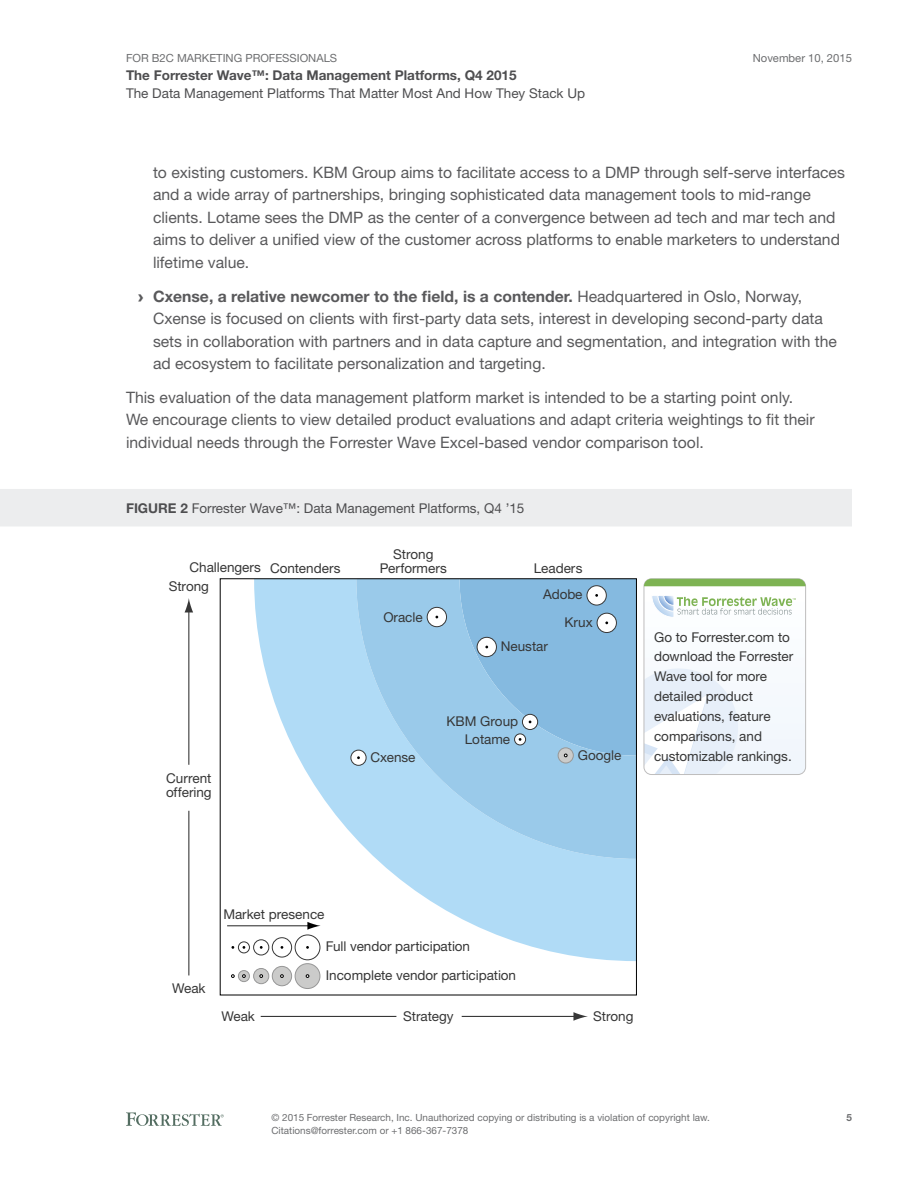
<style>
.page{position:relative;width:918px;height:1188px;background:#fff}
.page>*{position:absolute;margin:0;border:0;box-sizing:border-box;transform-origin:0 0}
.t1{font:15.75px/22.5px "Helvetica Neue LT Std";color:#59595b}
.t2{font:13.5px/19.8px "Helvetica Neue LT Std";color:#363636}
.t3{font:13.5px "Helvetica Neue LT Std";color:#4e4e50}
.t4{font:700 13.5px "Helvetica Neue LT Std";color:#4e4e50}
.t5{font:11.25px "Helvetica Neue LT Std";color:#6d6e70}
.t6{font:9.9px/12.8px "Helvetica Neue LT Std";color:#6d6e70}
.t7{font:700 9.9px "Helvetica Neue LT Std";color:#6d6e70}
.s1{font-family:"Arial";font-weight:900}
.s2{font-weight:700}
</style>
<div class="page">
<svg style="left:126px;top:1112px;width:98px;height:14px"></svg>
<div style="left:0;top:489px;width:852px;height:37px;background:#ecedee"></div>
<svg style="left:254px;top:580px;width:381px;height:381px;fill:#b0dbf6"></svg>
<svg style="left:356px;top:580px;width:279px;height:279px;background:#a2d0ee"></svg>
<hr style="left:261px;top:1016px;width:135px;height:1px;background:#373737">
<hr style="left:462px;top:1016px;width:114px;height:1px;background:#373737">
<svg style="left:573px;top:1012px;width:15px;height:9px"></svg>
<hr style="left:188px;top:811px;width:1px;height:164px;background:#373737">
<hr style="left:188px;top:610px;width:1px;height:155px;background:#373737">
<svg style="left:185px;top:598px;width:8px;height:14px"></svg>
<svg style="left:644px;top:579px;width:162px;height:196px"></svg>
<div style="left:351px;top:750px;width:15px;height:15px;background:#fff;border-radius:50%"></div>
<div style="left:351px;top:750px;width:15px;height:16px;border:1px solid #373737;border-radius:50%"></div>
<svg style="left:427px;top:607px;width:20px;height:20px"></svg>
<div style="left:427px;top:607px;width:20px;height:20px;border:1px solid #373737;border-radius:50%"></div>
<div style="left:558px;top:748px;width:15px;height:15px;background:#cbcbca;border-radius:50%"></div>
<div style="left:558px;top:748px;width:16px;height:15px;border:1px solid #979797;border-radius:50%"></div>
<svg style="left:460px;top:579px;width:176px;height:178px;background:#8cbee1"></svg>
<hr style="left:227px;top:925px;width:83px;height:1px;background:#373737">
<svg style="left:307px;top:922px;width:14px;height:8px"></svg>
<div style="left:238px;top:942px;width:12px;height:11px;border:1px solid #373737;border-radius:50%"></div>
<div style="left:254px;top:940px;width:15px;height:15px;background:#fff;border-radius:50%"></div>
<div style="left:253px;top:940px;width:16px;height:15px;border:1px solid #373737;border-radius:50%"></div>
<div style="left:272px;top:938px;width:20px;height:19px;background:#fff;border-radius:50%"></div>
<div style="left:272px;top:937px;width:20px;height:20px;border:1px solid #373737;border-radius:50%"></div>
<div style="left:295px;top:935px;width:25px;height:25px;background:#fff;border-radius:50%"></div>
<div style="left:295px;top:935px;width:25px;height:25px;border:1px solid #373737;border-radius:50%"></div>
<svg style="left:231px;top:974px;width:4px;height:4px"></svg>
<div style="left:238px;top:971px;width:11px;height:11px;background:#cbcbca;border-radius:50%"></div>
<div style="left:238px;top:970px;width:12px;height:12px;border:1px solid #979797;border-radius:50%"></div>
<svg style="left:242px;top:974px;width:4px;height:4px"></svg>
<svg style="left:254px;top:968px;width:15px;height:16px"></svg>
<div style="left:253px;top:968px;width:16px;height:16px;border:1px solid #979797;border-radius:50%"></div>
<div style="left:272px;top:966px;width:20px;height:20px;background:#cbcbca;border-radius:50%"></div>
<div style="left:272px;top:966px;width:20px;height:20px;border:1px solid #979797;border-radius:50%"></div>
<svg style="left:280px;top:974px;width:4px;height:4px"></svg>
<div style="left:295px;top:964px;width:25px;height:25px;background:#cbcbca;border-radius:50%"></div>
<div style="left:295px;top:963px;width:25px;height:26px;border:1px solid #979797;border-radius:50%"></div>
<svg style="left:306px;top:974px;width:3px;height:4px"></svg>
<p class="t5" style="left:126px;top:51px;width:213px">FOR B2C MARKETING PROFESSIONALS</p>
<p class="t4" style="left:126px;top:67px;width:392px">The Forrester Wave™: Data Management Platforms, Q4 2015</p>
<p class="t3" style="left:126px;top:85px;width:461px">The Data Management Platforms That Matter Most And How They Stack Up</p>
<p class="t5" style="left:753px;top:51px;width:101px">November 10, 2015</p>
<p class="t1" style="left:153px;top:161px;width:693px">to existing customers. KBM Group aims to facilitate access to a DMP through self-serve interfaces and a wide array of partnerships, bringing sophisticated data management tools to mid-range clients. Lotame sees the DMP as the center of a convergence between ad tech and mar tech and aims to deliver a unified view of the customer across platforms to enable marketers to understand lifetime value.</p>
<p class="t1" style="left:153px;top:284px;width:686px;text-indent:-15px"><span class="s1">›</span> <span class="s2">Cxense, a relative newcomer to the field, is a contender.</span> Headquartered in Oslo, Norway, Cxense is focused on clients with first-party data sets, interest in developing second-party data sets in collaboration with partners and in data capture and segmentation, and integration with the ad ecosystem to facilitate personalization and targeting.</p>
<p class="t1" style="left:126px;top:386px;width:690px">This evaluation of the data management platform market is intended to be a starting point only.<br>We encourage clients to view detailed product evaluations and adapt criteria weightings to fit their individual needs through the Forrester Wave Excel-based vendor comparison tool.</p>
<p class="t3" style="left:126px;top:500px;width:400px"><span class="s2">FIGURE 2</span> Forrester Wave™: Data Management Platforms, Q4 ’15</p>
<p class="t2" style="left:380px;top:547px;width:68px;line-height:13.8px;text-align:center">Strong<br>Performers</p>
<p class="t2" style="left:189px;top:557px;width:152px">Challengers Contenders</p>
<p class="t2" style="left:534px;top:558px;width:50px">Leaders</p>
<p class="t2" style="left:169px;top:576px;width:42px">Strong</p>
<p class="t2" style="left:166px;top:771px;width:47px;line-height:13.8px">Current offering</p>
<p class="t2" style="left:383px;top:607px;width:41px">Oracle</p>
<p class="t2" style="left:543px;top:584px;width:41px">Adobe</p>
<p class="t2" style="left:501px;top:637px;width:49px">Neustar</p>
<p class="t2" style="left:565px;top:612px;width:30px">Krux</p>
<p class="t2" style="left:371px;top:747px;width:47px">Cxense</p>
<p class="t2" style="left:446px;top:712px;width:73px">KBM Group</p>
<p class="t2" style="left:465px;top:729px;width:47px">Lotame</p>
<p class="t2" style="left:578px;top:745px;width:45px">Google</p>
<p class="t2" style="left:654px;top:627px;width:141px">Go to Forrester.com to download the Forrester<br>Wave tool for more detailed product evaluations, feature comparisons, and customizable rankings.</p>
<p class="t2" style="left:172px;top:978px;width:35px">Weak</p>
<p class="t2" style="left:223px;top:904px;width:103px">Market presence</p>
<p class="t2" style="left:326px;top:932px;width:192px;line-height:28.7px">Full vendor participation<br>Incomplete vendor participation</p>
<p class="t2" style="left:221px;top:1006px;width:35px">Weak</p>
<p class="t2" style="left:403px;top:1006px;width:52px">Strategy</p>
<p class="t2" style="left:593px;top:1006px;width:42px">Strong</p>
<p class="t6" style="left:272px;top:1111px;width:440px">© 2015 Forrester Research, Inc. Unauthorized copying or distributing is a violation of copyright law.<br>Citations@forrester.com or +1 866-367-7378</p>
<p class="t7" style="left:846px;top:1112px;width:7px">5</p>
</div>
